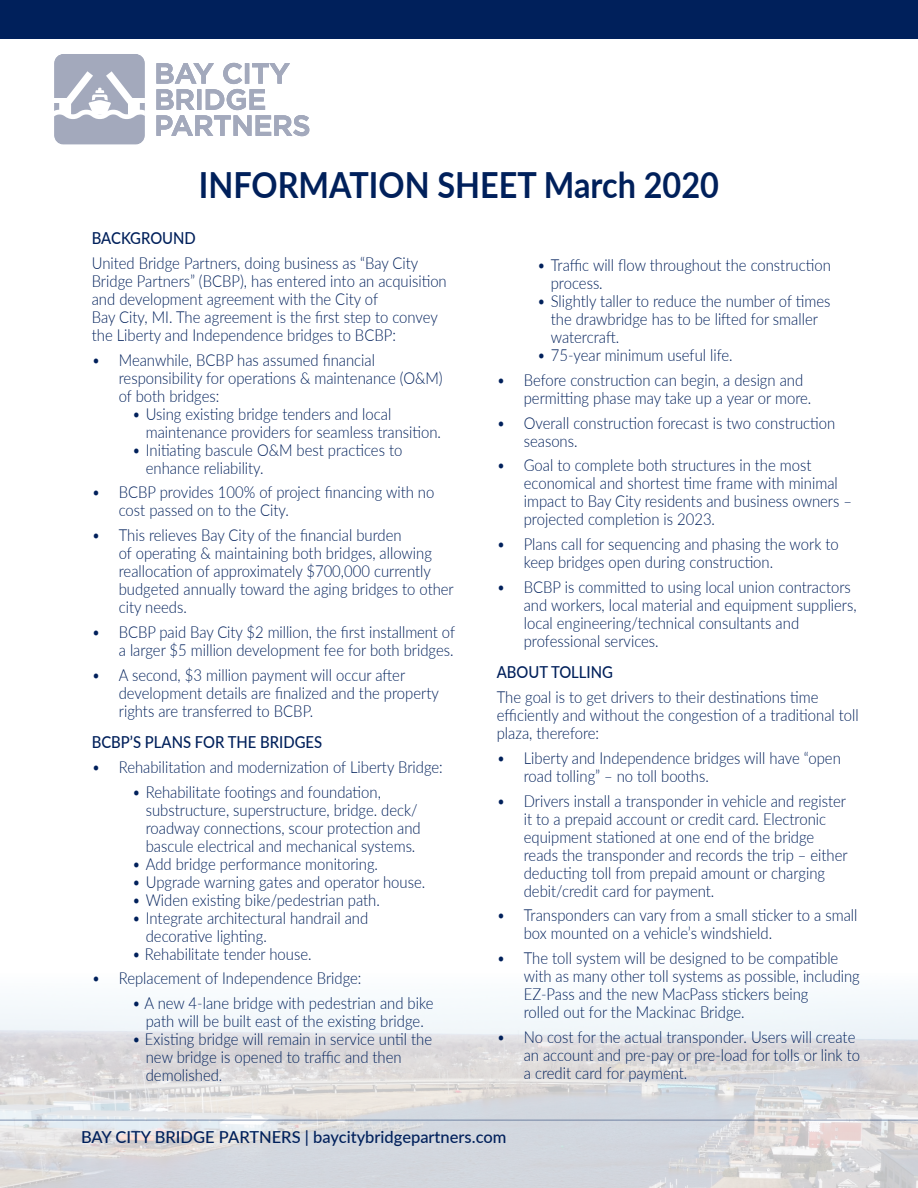
<style>
.page{position:relative;width:918px;height:1188px;background:#fff}
.page>*{position:absolute;margin:0;border:0;box-sizing:border-box;transform-origin:0 0}
.t1{font:700 36px "Lato";color:#00205b;scale:.9 1}
.t2{font:300 16.5px/18px "Lato";color:#00205b;scale:.9 1}
.t3{font:500 16.5px "Lato";color:#00205b}
.t4{font:500 16.5px "Lato";color:#00205b;scale:.9 1}
</style>
<div class="page">
<img style="left:0;top:997px;width:918px;height:191px">
<div style="left:0;top:0;width:918px;height:39px;background:#00205b"></div>
<hr style="left:0;top:1120px;width:918px;height:1px;background:#00205b">
<svg style="left:54px;top:54px;width:91px;height:91px"></svg>
<svg style="left:156px;top:63px;width:154px;height:74px"></svg>
<p class="t1" style="left:199px;top:159px;width:579px">INFORMATION SHEET March 2020</p>
<p class="t4" style="left:92px;top:226px;width:117px">BACKGROUND</p>
<p class="t2" style="left:92px;top:253px;width:396px">United Bridge Partners, doing business as “Bay City Bridge Partners” (BCBP), has entered into an acquisition and development agreement with the City of<br>Bay City, MI. The agreement is the first step to convey the Liberty and Independence bridges to BCBP:</p>
<p class="t2" style="left:119px;top:350px;width:361px;text-indent:-27px">• Meanwhile, BCBP has assumed financial responsibility for operations &amp; maintenance (O&amp;M) of both bridges:</p>
<p class="t2" style="left:146px;top:404px;width:330px;text-indent:-13px">• Using existing bridge tenders and local maintenance providers for seamless transition.</p>
<p class="t2" style="left:146px;top:440px;width:287px;text-indent:-14px">• Initiating bascule O&amp;M best practices to enhance reliability.</p>
<p class="t2" style="left:119px;top:483px;width:352px;text-indent:-27px">• BCBP provides 100% of project financing with no cost passed on to the City.</p>
<p class="t2" style="left:119px;top:526px;width:374px;text-indent:-27px">• This relieves Bay City of the financial burden<br>of operating &amp; maintaining both bridges, allowing reallocation of approximately $700,000 currently budgeted annually toward the aging bridges to other city needs.</p>
<p class="t2" style="left:92px;top:622px;width:405px;text-align:right">• BCBP paid Bay City $2 million, the first installment of a larger $5 million development fee for both bridges.</p>
<p class="t2" style="left:119px;top:665px;width:357px;text-indent:-27px">• A second, $3 million payment will occur after development details are finalized and the property rights are transferred to BCBP.</p>
<p class="t4" style="left:92px;top:730px;width:258px">BCBP’S PLANS FOR THE BRIDGES</p>
<p class="t2" style="left:92px;top:757px;width:392px">• Rehabilitation and modernization of Liberty Bridge:</p>
<p class="t2" style="left:146px;top:782px;width:307px;text-indent:-13px">• Rehabilitate footings and foundation, substructure, superstructure, bridge. deck/ roadway connections, scour protection and bascule electrical and mechanical systems.</p>
<p class="t2" style="left:132px;top:854px;width:275px">• Add bridge performance monitoring.</p>
<p class="t2" style="left:132px;top:872px;width:327px">• Upgrade warning gates and operator house.</p>
<p class="t2" style="left:132px;top:890px;width:277px">• Widen existing bike/pedestrian path.</p>
<p class="t2" style="left:146px;top:908px;width:249px;text-indent:-13px">• Integrate architectural handrail and decorative lighting.</p>
<p class="t2" style="left:132px;top:944px;width:201px">• Rehabilitate tender house.</p>
<p class="t2" style="left:92px;top:969px;width:301px">• Replacement of Independence Bridge:</p>
<p class="t2" style="left:132px;top:994px;width:336px;text-align:center">• A new 4-lane bridge with pedestrian and bike path will be built east of the existing bridge.</p>
<p class="t2" style="left:146px;top:1030px;width:320px;text-indent:-13px">• Existing bridge will remain in service until the new bridge is opened to traffic and then demolished.</p>
<p class="t2" style="left:551px;top:256px;width:313px;text-indent:-14px">• Traffic will flow throughout the construction process.</p>
<p class="t2" style="left:551px;top:292px;width:312px;text-indent:-13px">• Slightly taller to reduce the number of times the drawbridge has to be lifted for smaller watercraft.</p>
<p class="t2" style="left:537px;top:346px;width:219px">• 75-year minimum useful life.</p>
<p class="t2" style="left:524px;top:370px;width:321px;text-indent:-27px">• Before construction can begin, a design and permitting phase may take up a year or more.</p>
<p class="t2" style="left:524px;top:413px;width:348px;text-indent:-27px">• Overall construction forecast is two construction seasons.</p>
<p class="t2" style="left:524px;top:456px;width:366px;text-indent:-27px">• Goal to complete both structures in the most economical and shortest time frame with minimal impact to Bay City residents and business owners – projected completion is 2023.</p>
<p class="t2" style="left:524px;top:535px;width:351px;text-indent:-27px">• Plans call for sequencing and phasing the work to keep bridges open during construction.</p>
<p class="t2" style="left:524px;top:577px;width:371px;text-indent:-27px">• BCBP is committed to using local union contractors and workers, local material and equipment suppliers,</p>
<p class="t2" style="left:524px;top:613px;width:308px">local engineering/technical consultants and professional services.</p>
<p class="t4" style="left:497px;top:660px;width:131px">ABOUT TOLLING</p>
<p class="t2" style="left:497px;top:688px;width:404px">The goal is to get drivers to their destinations time efficiently and without the congestion of a traditional toll plaza, therefore:</p>
<p class="t2" style="left:524px;top:748px;width:354px;text-indent:-27px">• Liberty and Independence bridges will have “open road tolling” – no toll booths.</p>
<p class="t2" style="left:524px;top:791px;width:362px;text-indent:-27px">• Drivers install a transponder in vehicle and register it to a prepaid account or credit card. Electronic equipment stationed at one end of the bridge reads the transponder and records the trip – either deducting toll from prepaid amount or charging debit/credit card for payment.</p>
<p class="t2" style="left:524px;top:906px;width:372px;text-indent:-27px">• Transponders can vary from a small sticker to a small box mounted on a vehicle’s windshield.</p>
<p class="t2" style="left:524px;top:949px;width:375px;text-indent:-27px">• The toll system will be designed to be compatible with as many other toll systems as possible, including EZ-Pass and the new MacPass stickers being<br>rolled out for the Mackinac Bridge.</p>
<p class="t2" style="left:524px;top:1027px;width:375px;text-indent:-27px">• No cost for the actual transponder. Users will create an account and pre-pay or pre-load for tolls or link to a credit card for payment.</p>
<p class="t3" style="left:81px;top:1125px;width:427px">BAY CITY BRIDGE PARTNERS | baycitybridgepartners.com</p>
</div>
